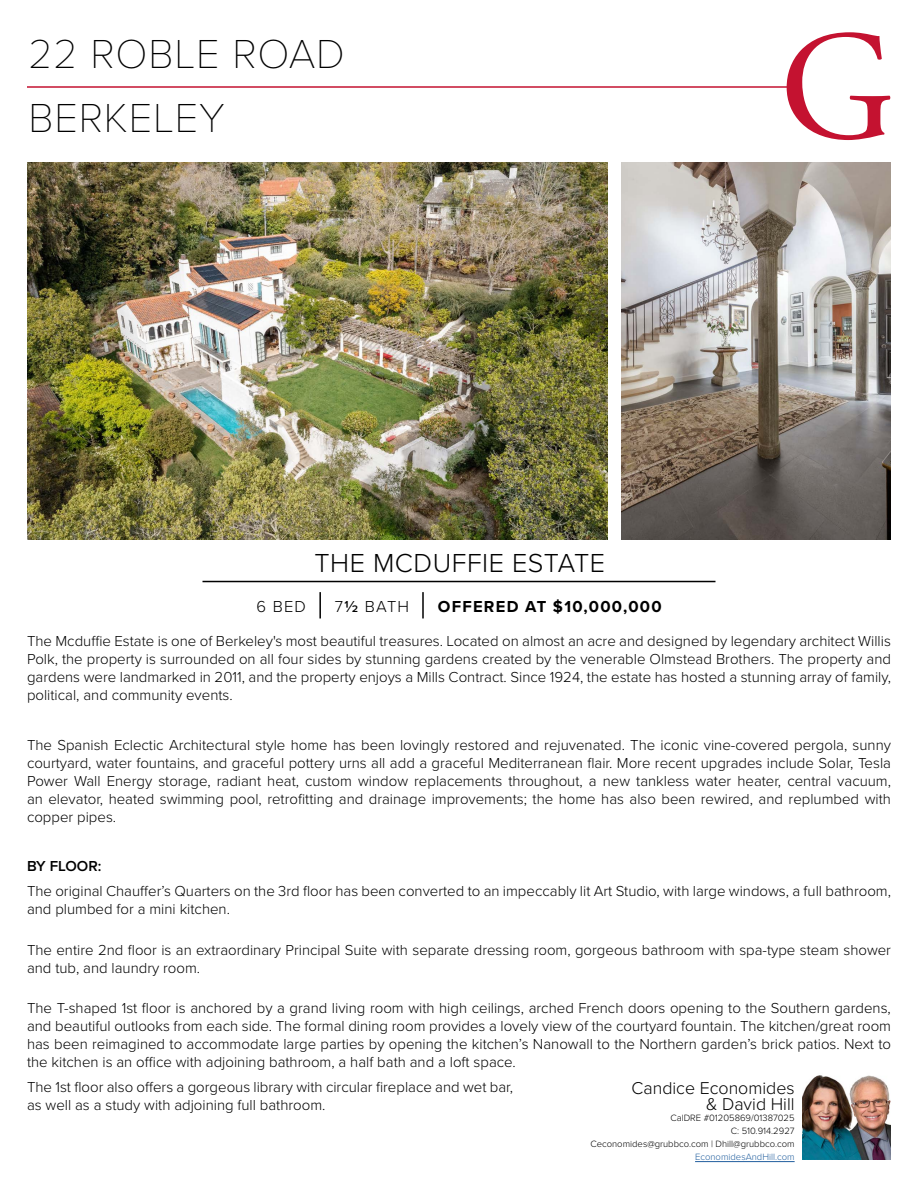
<style>
.page{position:relative;width:918px;height:1188px;background:#fff}
.page>*{position:absolute;margin:0;border:0;box-sizing:border-box;transform-origin:0 0}
.t1{font:100 42px/63.9px "Proxima Nova T";letter-spacing:.02em;color:#000}
.t2{font:300 27px "Proxima Nova";letter-spacing:.02em;color:#000}
.t3{font:300 17.7px/16.6px "Proxima Nova";color:#000;text-align:right}
.t4{font:700 16.5px "Proxima Nova";letter-spacing:.075em;color:#000}
.t5{font:300 16.5px "Proxima Nova";letter-spacing:.075em;color:#000}
.t6{font:300 15px/18px "Proxima Nova";color:#000;text-align:justify}
.t7{font:600 15px "Proxima Nova";color:#000}
.t8{font:300 9.45px/13px "Proxima Nova";color:#000;text-align:right}
.t9{font:300 9.45px "Proxima Nova";color:#215e9e}
.s1{font-weight:600}
</style>
<div class="page">
<hr style="left:27px;top:86px;width:760px;height:2px;background:#c41230">
<hr style="left:202px;top:581px;width:514px;height:1px;background:#000">
<svg style="left:787px;top:32px;width:104px;height:108px"></svg>
<img style="left:27px;top:162px;width:581px;height:378px">
<hr style="left:319px;top:592px;width:2px;height:26px;background:#000">
<hr style="left:422px;top:592px;width:2px;height:26px;background:#000">
<img style="left:802px;top:1075px;width:89px;height:85px">
<hr style="left:695px;top:1161px;width:100px;height:1px;background:#215e9e">
<img style="left:621px;top:162px;width:270px;height:378px">
<h1 class="t1" style="left:28px;top:19px;width:318px">22 ROBLE ROAD<br>BERKELEY</h1>
<h2 class="t2" style="left:314px;top:543px;width:292px">THE MCDUFFIE ESTATE</h2>
<p class="t5" style="left:256px;top:594px;width:51px">6 BED</p>
<p class="t5" style="left:335px;top:594px;width:76px">7<span class="s1">½</span> BATH</p>
<p class="t4" style="left:438px;top:594px;width:225px">OFFERED AT $10,000,000</p>
<p class="t6" style="left:27px;top:632px;width:866px">The Mcduffie Estate is one of Berkeley's most beautiful treasures. Located on almost an acre and designed by legendary architect Willis Polk, the property is surrounded on all four sides by stunning gardens created by the venerable Olmstead Brothers. The property and gardens were landmarked in 2011, and the property enjoys a Mills Contract. Since 1924, the estate has hosted a stunning array of family, political, and community events.</p>
<p class="t6" style="left:27px;top:735px;width:866px">The Spanish Eclectic Architectural style home has been lovingly restored and rejuvenated. The iconic vine-covered pergola, sunny courtyard, water fountains, and graceful pottery urns all add a graceful Mediterranean flair. More recent upgrades include Solar, Tesla Power Wall Energy storage, radiant heat, custom window replacements throughout, a new tankless water heater, central vacuum, an elevator, heated swimming pool, retrofitting and drainage improvements; the home has also been rewired, and replumbed with copper pipes.</p>
<p class="t7" style="left:27px;top:855px;width:76px">BY FLOOR:</p>
<p class="t6" style="left:27px;top:881px;width:866px">The original Chauffer’s Quarters on the 3rd floor has been converted to an impeccably lit Art Studio, with large windows, a full bathroom, and plumbed for a mini kitchen.</p>
<p class="t6" style="left:27px;top:940px;width:866px">The entire 2nd floor is an extraordinary Principal Suite with separate dressing room, gorgeous bathroom with spa-type steam shower and tub, and laundry room.</p>
<p class="t6" style="left:27px;top:998px;width:866px">The T-shaped 1st floor is anchored by a grand living room with high ceilings, arched French doors opening to the Southern gardens, and beautiful outlooks from each side. The formal dining room provides a lovely view of the courtyard fountain. The kitchen/great room has been reimagined to accommodate large parties by opening the kitchen’s Nanowall to the Northern garden’s brick patios. Next to the kitchen is an office with adjoining bathroom, a half bath and a loft space.</p>
<p class="t6" style="left:27px;top:1077px;width:488px">The 1st floor also offers a gorgeous library with circular fireplace and wet bar, as well as a study with adjoining full bathroom.</p>
<p class="t3" style="left:632px;top:1079px;width:165px">Candice Economides &amp; David Hill</p>
<p class="t8" style="left:590px;top:1111px;width:206px">CalDRE #01205869/01387025<br>C: 510.914.2927<br>Ceconomides@grubbco.com | Dhill@grubbco.com</p>
<p class="t9" style="left:695px;top:1150px;width:101px">EconomidesAndHill.com</p>
</div>
